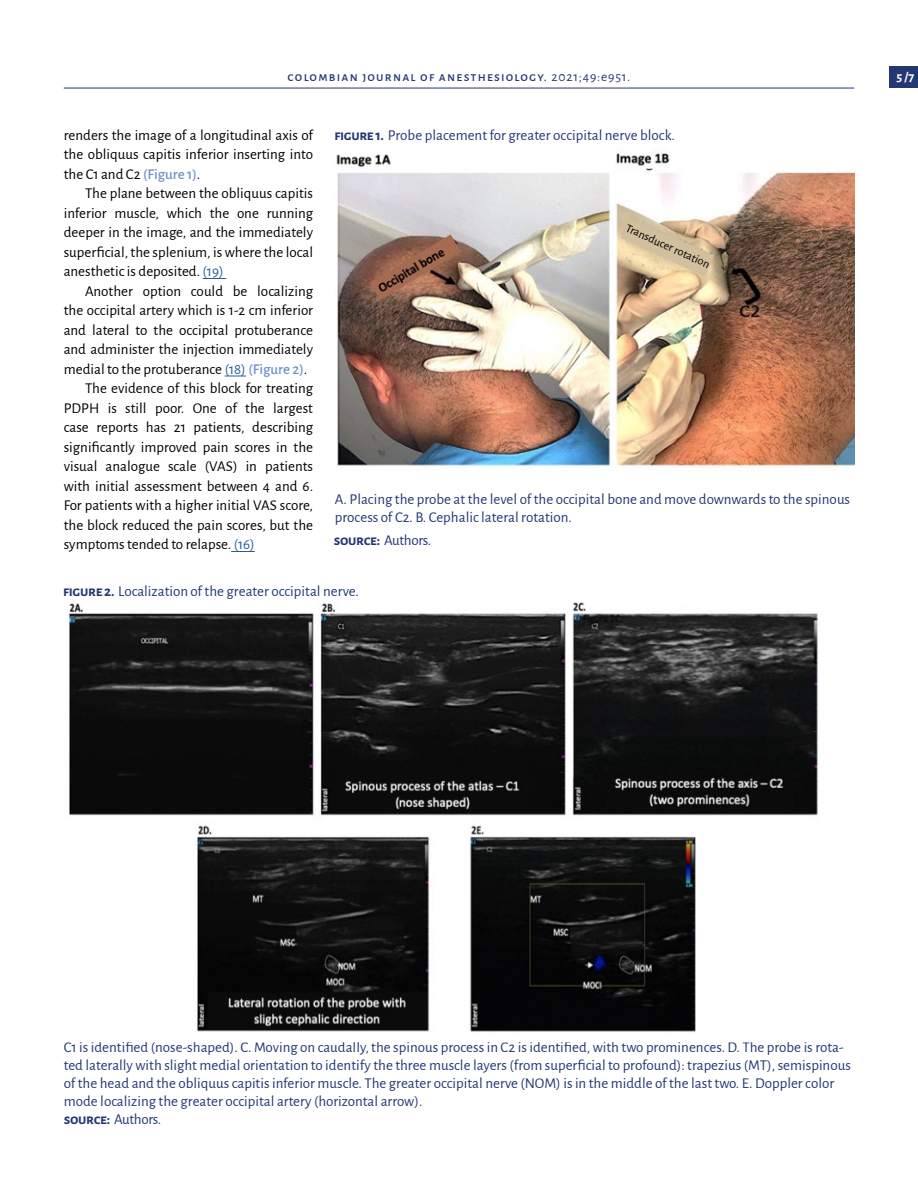
<style>
.page{position:relative;width:918px;height:1188px;background:#fff}
.page>*{position:absolute;margin:0;border:0;box-sizing:border-box;transform-origin:0 0}
.t1{font:15px/19.5px "Alegreya Sans";color:#000;text-align:justify}
.t2{font:15px/18px "Alegreya Sans";color:#233774}
.t3{font:15px "Alegreya Sans";letter-spacing:-.02em;color:#233774}
.t4{font:500 13.5px "Alegreya Sans";letter-spacing:.09em;color:#233774}
.t5{font:700 13.5px "Alegreya Sans";color:#fff}
.t6{font:12px "Alegreya Sans";color:#000}
.s1{font-weight:400}
.s2{font-weight:500;color:#6d91ca}
.s3{color:#275b9b}
.s4{font-weight:700}
</style>
<div class="page">
<div style="left:889px;top:67px;width:29px;height:21px;background:#233774"></div>
<hr style="left:64px;top:88px;width:790px;height:1px;background:#233774">
<svg style="left:203px;top:278px;width:23px;height:1px"></svg>
<svg style="left:225px;top:376px;width:21px;height:1px"></svg>
<svg style="left:231px;top:551px;width:24px;height:1px"></svg>
<img style="left:336px;top:153px;width:519px;height:314px">
<img style="left:68px;top:603px;width:750px;height:429px">
<svg style="left:621px;top:219px;width:92px;height:57px;background:#d7c19d"></svg>
<p class="t4" style="left:288px;top:67px;width:344px">colombian journal of anesthesiology. <span class="s1">2021;49:e951.</span></p>
<p class="t5" style="left:896px;top:66px;width:19px">5/7</p>
<p class="t1" style="left:64px;top:124px;width:251px">renders the image of a longitudinal axis of the obliquus capitis inferior inserting into the C1 and C2 <span class="s2">(Figure 1)</span>.</p>
<p class="t1" style="left:64px;top:183px;width:251px;text-indent:21px">The plane between the obliquus capitis inferior muscle, which the one running deeper in the image, and the immediately superficial, the splenium, is where the local anesthetic is deposited. <span class="s3">(19)</span></p>
<p class="t1" style="left:85px;top:280px;width:230px">Another option could be localizing</p>
<p class="t1" style="left:64px;top:300px;width:251px">the occipital artery which is 1-2 cm inferior</p>
<p class="t1" style="left:64px;top:319px;width:251px">and lateral to the occipital protuberance</p>
<p class="t1" style="left:64px;top:339px;width:251px">and administer the injection immediately</p>
<p class="t1" style="left:64px;top:358px;width:245px">medial to the protuberance <span class="s3">(18)</span> <span class="s2">(Figure 2)</span>.</p>
<p class="t1" style="left:85px;top:378px;width:230px">The evidence of this block for treating</p>
<p class="t1" style="left:64px;top:397px;width:251px">PDPH is still poor. One of the largest</p>
<p class="t1" style="left:64px;top:417px;width:251px">case reports has 21 patients, describing</p>
<p class="t1" style="left:64px;top:436px;width:251px">significantly improved pain scores in the</p>
<p class="t1" style="left:64px;top:456px;width:251px">visual analogue scale (VAS) in patients</p>
<p class="t1" style="left:64px;top:475px;width:251px">with initial assessment between 4 and 6.</p>
<p class="t1" style="left:64px;top:495px;width:251px">For patients with a higher initial VAS score,</p>
<p class="t1" style="left:64px;top:514px;width:251px">the block reduced the pain scores, but the</p>
<p class="t1" style="left:64px;top:534px;width:193px">symptoms tended to relapse. <span class="s3">(16)</span></p>
<p class="t2" style="left:334px;top:125px;width:342px"><span class="s4">Figure 1.</span> Probe placement for greater occipital nerve block.</p>
<p class="t6" style="left:630px;top:220px;width:93px;rotate:24deg">Transducer rotation</p>
<p class="t2" style="left:335px;top:490px;width:517px">A. Placing the probe at the level of the occipital bone and move downwards to the spinous process of C2. B. Cephalic lateral rotation.</p>
<p class="t3" style="left:334px;top:530px;width:99px"><span class="s4">source:</span> Authors.</p>
<p class="t2" style="left:63px;top:582px;width:297px"><span class="s4">Figure 2.</span> Localization of the greater occipital nerve.</p>
<p class="t2" style="left:64px;top:1037px;width:789px">C1 is identified (nose-shaped). C. Moving on caudally, the spinous process in C2 is identified, with two prominences. D. The probe is rota&shy;ted laterally with slight medial orientation to identify the three muscle layers (from superficial to profound): trapezius (MT), semispinous of the head and the obliquus capitis inferior muscle. The greater occipital nerve (NOM) is in the middle of the last two. E. Doppler color mode localizing the greater occipital artery (horizontal arrow).</p>
<p class="t3" style="left:64px;top:1109px;width:99px"><span class="s4">source:</span> Authors.</p>
</div>
